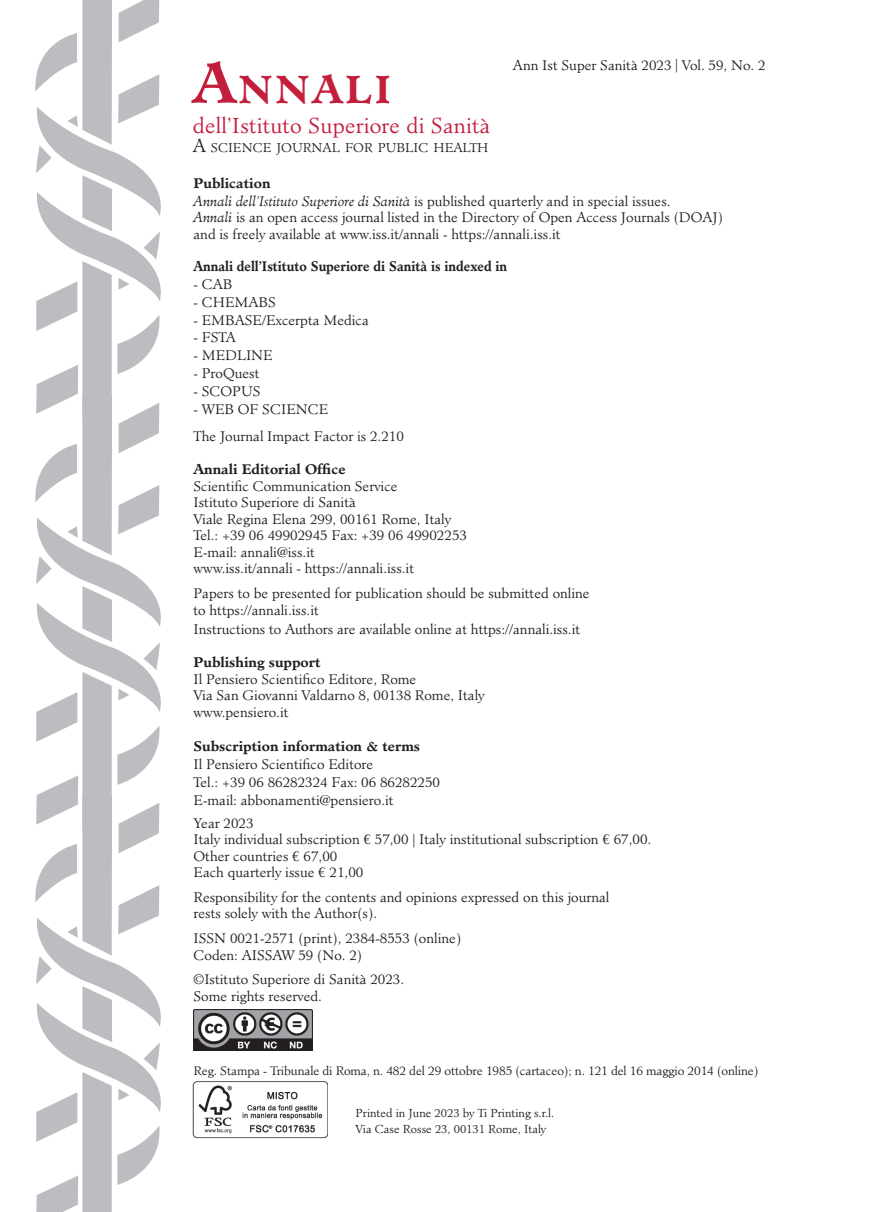
<style>
.page{position:relative;width:872px;height:1212px;background:#fff}
.page>*{position:absolute;margin:0;border:0;box-sizing:border-box;transform-origin:0 0}
.t1{font:700 37.8px "Minister Std";color:#c31f3d}
.t2{font:300 21px "Minister Std";letter-spacing:.01em;color:#c31f3d}
.t3{font:300 13.5px/16.5px "Minister Std";color:#231f20}
.t4{font:700 13.5px "Minister Std";color:#231f20}
.t5{font:700 13.5px "Minister Std";color:#231f20;scale:.9 1}
.t6{font:300 12.45px "Minister Std";color:#231f20}
.t7{font:300 12px "Minister Std";letter-spacing:-.01em;color:#231f20}
.t8{font:300 11.25px/16.5px "Minister Std";color:#231f20}
.s1{font-size:54px}
.s2{font-size:17.7px}
.s3{font-weight:700}
.s4{font-style:italic}
</style>
<div class="page">
<svg style="left:35px;top:0;width:126px;height:1212px"></svg>
<img style="left:193px;top:1009px;width:119px;height:42px">
<img style="left:193px;top:1081px;width:134px;height:58px">
<h1 class="t1" style="left:193px;top:65px;width:200px"><span class="s1">A</span>NNALI</h1>
<h2 class="t2" style="left:193px;top:112px;width:299px">dell’Istituto Superiore di Sanità</h2>
<p class="t6" style="left:193px;top:140px;width:297px"><span class="s2">A</span> SCIENCE JOURNAL FOR PUBLIC HEALTH</p>
<p class="t3" style="left:513px;top:57px;width:254px">Ann Ist Super Sanità 2023 | Vol. 59, No. 2</p>
<p class="t3" style="left:193px;top:174px;width:478px;line-height:18px"><span class="s3">Publication<br></span><span class="s4">Annali dell’Istituto Superiore di Sanità</span> is published quarterly and in special issues.</p>
<p class="t3" style="left:193px;top:209px;width:531px"><span class="s4">Annali</span> is an open access journal listed in the Directory of Open Access Journals (DOAJ) and is freely available at www.iss.it/annali - https://annali.iss.it</p>
<p class="t5" style="left:193px;top:257px;width:350px">Annali dell’Istituto Superiore di Sanità is indexed in</p>
<p class="t3" style="left:193px;top:275px;width:40px">- CAB</p>
<p class="t3" style="left:193px;top:293px;width:84px">- CHEMABS</p>
<p class="t3" style="left:193px;top:311px;width:177px">- EMBASE/Excerpta Medica</p>
<p class="t3" style="left:193px;top:329px;width:44px">- FSTA</p>
<p class="t3" style="left:193px;top:347px;width:81px">- MEDLINE</p>
<p class="t3" style="left:193px;top:365px;width:67px">- ProQuest</p>
<p class="t3" style="left:193px;top:383px;width:68px">- SCOPUS</p>
<p class="t3" style="left:193px;top:396px;width:212px;line-height:27px">- WEB OF SCIENCE<br>The Journal Impact Factor is 2.210</p>
<p class="t4" style="left:193px;top:461px;width:153px">Annali Editorial Office</p>
<p class="t3" style="left:193px;top:478px;width:275px">Scientific Communication Service<br>Istituto Superiore di Sanità<br>Viale Regina Elena 299, 00161 Rome, Italy Tel.: +39 06 49902945 Fax: +39 06 49902253<br>E-mail: annali@iss.it<br>www.iss.it/annali - https://annali.iss.it</p>
<p class="t3" style="left:193px;top:585px;width:397px">Papers to be presented for publication should be submitted online to https://annali.iss.it</p>
<p class="t3" style="left:193px;top:621px;width:388px">Instructions to Authors are available online at https://annali.iss.it</p>
<p class="t4" style="left:193px;top:654px;width:129px">Publishing support</p>
<p class="t3" style="left:193px;top:671px;width:293px">Il Pensiero Scientifico Editore, Rome<br>Via San Giovanni Valdarno 8, 00138 Rome, Italy www.pensiero.it</p>
<p class="t4" style="left:193px;top:738px;width:228px">Subscription information &amp; terms</p>
<p class="t3" style="left:193px;top:755px;width:248px;line-height:18px">Il Pensiero Scientifico Editore<br>Tel.: +39 06 86282324 Fax: 06 86282250<br>E-mail: abbonamenti@pensiero.it</p>
<p class="t3" style="left:193px;top:815px;width:459px">Year 2023<br>Italy individual subscription € 57,00 | Italy institutional subscription € 67,00.<br>Other countries € 67,00<br>Each quarterly issue € 21,00</p>
<p class="t3" style="left:193px;top:889px;width:417px">Responsibility for the contents and opinions expressed on this journal rests solely with the Author(s).</p>
<p class="t3" style="left:193px;top:930px;width:269px">ISSN 0021-2571 (print), 2384-8553 (online)<br>Coden: AISSAW 59 (No. 2)</p>
<p class="t3" style="left:193px;top:971px;width:212px">©Istituto Superiore di Sanità 2023.<br>Some rights reserved.</p>
<p class="t7" style="left:193px;top:1063px;width:566px">Reg. Stampa - Tribunale di Roma, n. 482 del 29 ottobre 1985 (cartaceo); n. 121 del 16 maggio 2014 (online)</p>
<p class="t8" style="left:355px;top:1104px;width:200px">Printed in June 2023 by Ti Printing s.r.l.<br>Via Case Rosse 23, 00131 Rome, Italy</p>
</div>
